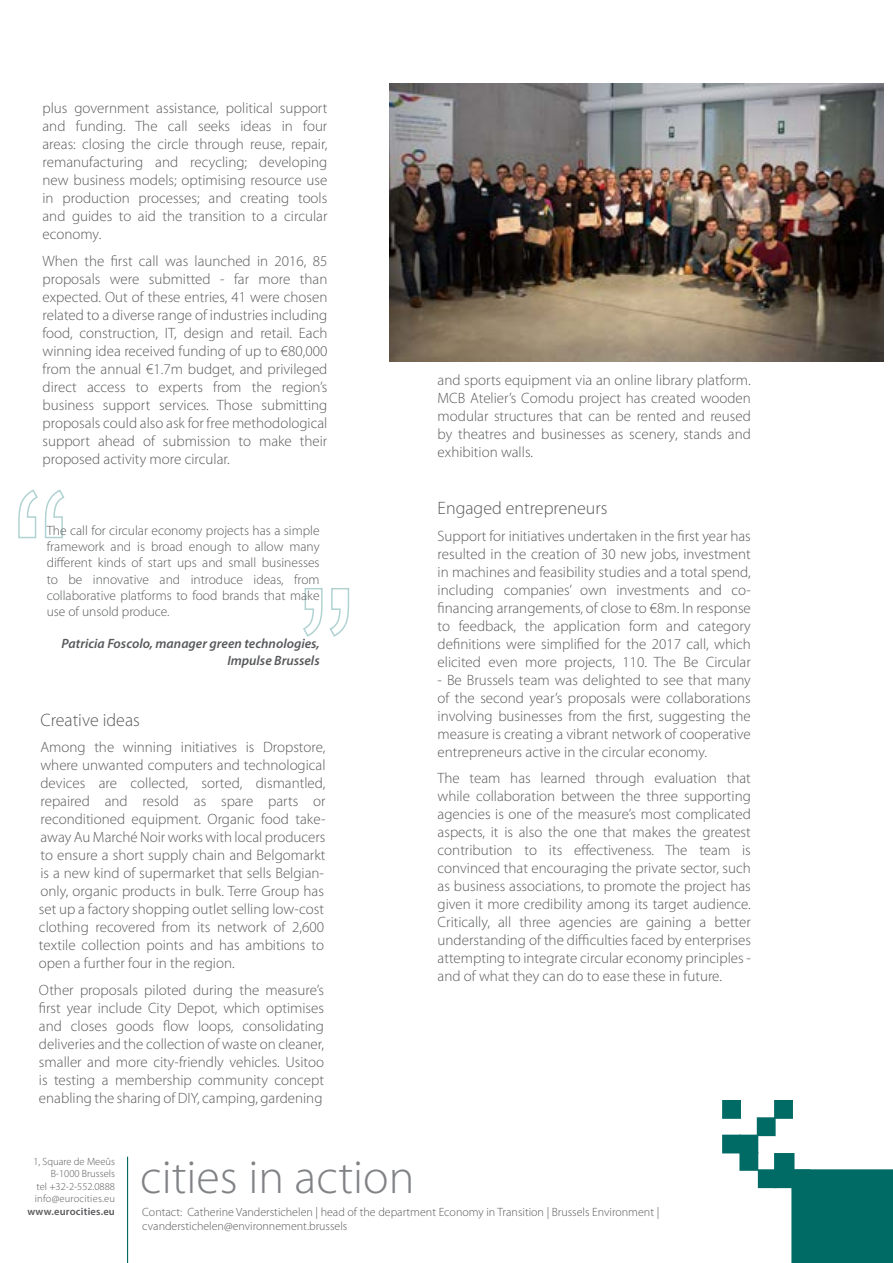
<style>
.page{position:relative;width:893px;height:1263px;background:#fff}
.page>*{position:absolute;margin:0;border:0;box-sizing:border-box;transform-origin:0 0}
.t1{font:300 48px "Myriad Pro";color:#808285}
.t2{font:300 18px "Myriad Pro";color:#58595b}
.t3{font:300 15px/18px "Myriad Pro";color:#58595b;text-align:justify}
.t4{font:300 13.5px/16.2px "Myriad Pro";color:#58595b;text-align:justify}
.t5{font:italic 600 13.5px/16.2px "Myriad Pro";color:#58595b;text-align:right}
.t6{font:300 12px/14.4px "Myriad Pro";color:#58595b}
.t7{font:300 10.5px/12.6px "Myriad Pro";color:#58595b;text-align:right}
.t8{font:600 10.5px "Myriad Pro";letter-spacing:.02em;color:#58595b}
</style>
<div class="page">
<hr style="left:127px;top:1157px;width:1px;height:106px;background:#006a65">
<img style="left:390px;top:84px;width:493px;height:277px">
<div style="left:791px;top:1169px;width:102px;height:94px;background:#006a65"></div>
<div style="left:758px;top:1169px;width:19px;height:19px;background:#006a65;border:2px solid #006a65"></div>
<div style="left:774px;top:1169px;width:19px;height:19px;background:#006a65"></div>
<div style="left:791px;top:1169px;width:19px;height:19px;background:#006a65"></div>
<div style="left:757px;top:1117px;width:19px;height:19px;background:#006a65;border:2px solid #006a65"></div>
<div style="left:722px;top:1100px;width:19px;height:19px;background:#006a65;border:2px solid #006a65"></div>
<div style="left:739px;top:1134px;width:19px;height:19px;background:#006a65;border:2px solid #006a65"></div>
<div style="left:722px;top:1134px;width:19px;height:19px;background:#006a65;border:2px solid #006a65"></div>
<div style="left:774px;top:1100px;width:19px;height:19px;background:#006a65;border:2px solid #006a65"></div>
<div style="left:739px;top:1152px;width:19px;height:19px;background:#006a65;border:2px solid #006a65"></div>
<div style="left:774px;top:1153px;width:20px;height:19px;background:#006a65"></div>
<svg style="left:18px;top:489px;width:47px;height:50px"></svg>
<svg style="left:303px;top:588px;width:47px;height:49px"></svg>
<p class="t3" style="left:43px;top:99px;width:286px">plus government assistance, political support and funding. The call seeks ideas in four areas: closing the circle through reuse, repair, remanufacturing and recycling; developing new business models; optimising resource use in production processes; and creating tools and guides to aid the transition to a circular economy.</p>
<p class="t3" style="left:43px;top:252px;width:286px">When the first call was launched in 2016, 85 proposals were submitted - far more than expected. Out of these entries, 41 were chosen related to a diverse range of industries including food, construction, IT, design and retail. Each winning idea received funding of up to €80,000 from the annual €1.7m budget, and privileged direct access to experts from the region’s business support services. Those submitting proposals could also ask for free methodological support ahead of submission to make their proposed activity more circular.</p>
<p class="t4" style="left:47px;top:522px;width:274px">The call for circular economy projects has a simple framework and is broad enough to allow many different kinds of start ups and small businesses to be innovative and introduce ideas, from collaborative platforms to food brands that make use of unsold produce.</p>
<p class="t5" style="left:62px;top:635px;width:260px">Patricia Foscolo, manager green technologies,<br>Impulse Brussels</p>
<p class="t2" style="left:40px;top:709px;width:101px">Creative ideas</p>
<p class="t3" style="left:39px;top:738px;width:288px">Among the winning initiatives is Dropstore, where unwanted computers and technological devices are collected, sorted, dismantled, repaired and resold as spare parts or reconditioned equipment. Organic food take&shy;away Au Marché Noir works with local producers to ensure a short supply chain and Belgomarkt is a new kind of supermarket that sells Belgian&shy;only, organic products in bulk. Terre Group has set up a factory shopping outlet selling low-cost clothing recovered from its network of 2,600 textile collection points and has ambitions to open a further four in the region.</p>
<p class="t3" style="left:39px;top:980px;width:287px">Other proposals piloted during the measure’s first year include City Depot, which optimises and closes goods flow loops, consolidating deliveries and the collection of waste on cleaner, smaller and more city-friendly vehicles. Usitoo is testing a membership community concept enabling the sharing of DIY, camping, gardening</p>
<p class="t3" style="left:438px;top:371px;width:315px">and sports equipment via an online library platform.<br>MCB Atelier’s Comodu project has created wooden modular structures that can be rented and reused by theatres and businesses as scenery, stands and exhibition walls.</p>
<p class="t2" style="left:438px;top:497px;width:171px">Engaged entrepreneurs</p>
<p class="t3" style="left:438px;top:526px;width:315px">Support for initiatives undertaken in the first year has resulted in the creation of 30 new jobs, investment in machines and feasibility studies and a total spend, including companies’ own investments and co&shy;financing arrangements, of close to €8m. In response to feedback, the application form and category definitions were simplified for the 2017 call, which elicited even more projects, 110. The Be Circular</p>
<p class="t3" style="left:438px;top:670px;width:315px">- Be Brussels team was delighted to see that many of the second year’s proposals were collaborations involving businesses from the first, suggesting the measure is creating a vibrant network of cooperative entrepreneurs active in the circular economy.</p>
<p class="t3" style="left:438px;top:769px;width:315px">The team has learned through evaluation that while collaboration between the three supporting agencies is one of the measure’s most complicated aspects, it is also the one that makes the greatest contribution to its effectiveness. The team is convinced that encouraging the private sector, such as business associations, to promote the project has given it more credibility among its target audience.<br>Critically, all three agencies are gaining a better understanding of the difficulties faced by enterprises attempting to integrate circular economy principles - and of what they can do to ease these in future.</p>
<p class="t7" style="left:33px;top:1155px;width:83px">1, Square de Meeûs<br>B-1000 Brussels<br>tel +32-2-552.0888 info@eurocities.eu</p>
<p class="t8" style="left:27px;top:1205px;width:89px">www.eurocities.eu</p>
<h1 class="t1" style="left:140px;top:1148px;width:276px">cities in action</h1>
<p class="t6" style="left:142px;top:1204px;width:519px">Contact: Catherine Vanderstichelen | head of the department Economy in Transition | Brussels Environment | cvanderstichelen@environnement.brussels</p>
</div>
